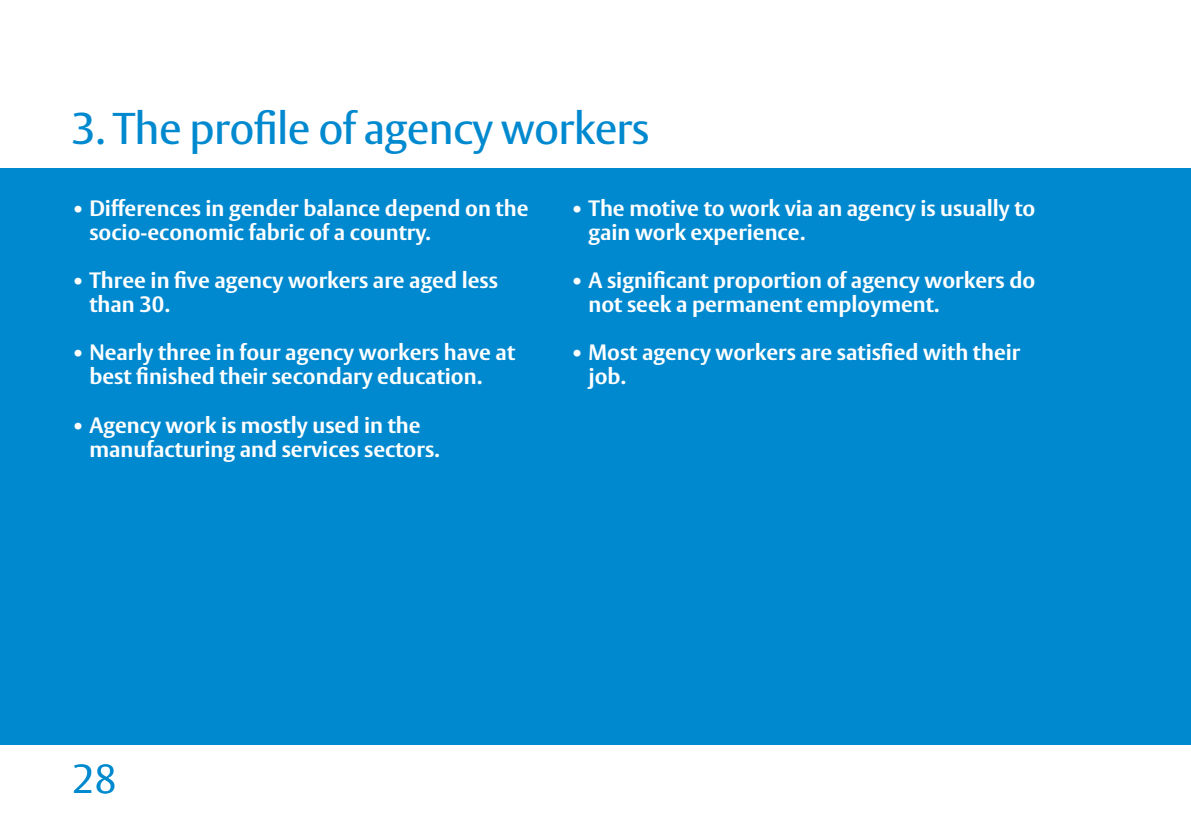
<style>
.page{position:relative;width:1191px;height:840px;background:#fff}
.page>*{position:absolute;margin:0;border:0;box-sizing:border-box;transform-origin:0 0}
.t1{font:500 44px "Vesta";letter-spacing:-.015em;color:#0089cf}
.t2{font:300 40px "Vesta";color:#0090d3}
.t3{font:700 22px/24px "Vesta";color:#fff}
</style>
<div class="page">
<div style="left:0;top:168px;width:1191px;height:576px;background:#0089cf"></div>
<h1 class="t1" style="left:71px;top:102px;width:580px">3. The profile of agency workers</h1>
<p class="t3" style="left:89px;top:197px;width:440px;text-indent:-18px">• Differences in gender balance depend on the socio-economic fabric of a country.</p>
<p class="t3" style="left:89px;top:269px;width:410px;text-indent:-18px">• Three in five agency workers are aged less than 30.</p>
<p class="t3" style="left:89px;top:341px;width:427px;text-indent:-18px">• N early three in four agency workers have at best finished their secondary education.</p>
<p class="t3" style="left:89px;top:413px;width:352px;text-indent:-18px">• Agency work is mostly used in the manufacturing and services sectors.</p>
<p class="t3" style="left:588px;top:197px;width:448px;text-indent:-18px">• The motive to work via an agency is usually to gain work experience.</p>
<p class="t3" style="left:588px;top:269px;width:448px;text-indent:-18px">• A significant proportion of agency workers do not seek a permanent employment.</p>
<p class="t3" style="left:588px;top:341px;width:433px;text-indent:-18px">• Most agency workers are satisfied with their job.</p>
<h2 class="t2" style="left:72px;top:754px;width:46px">28</h2>
</div>
